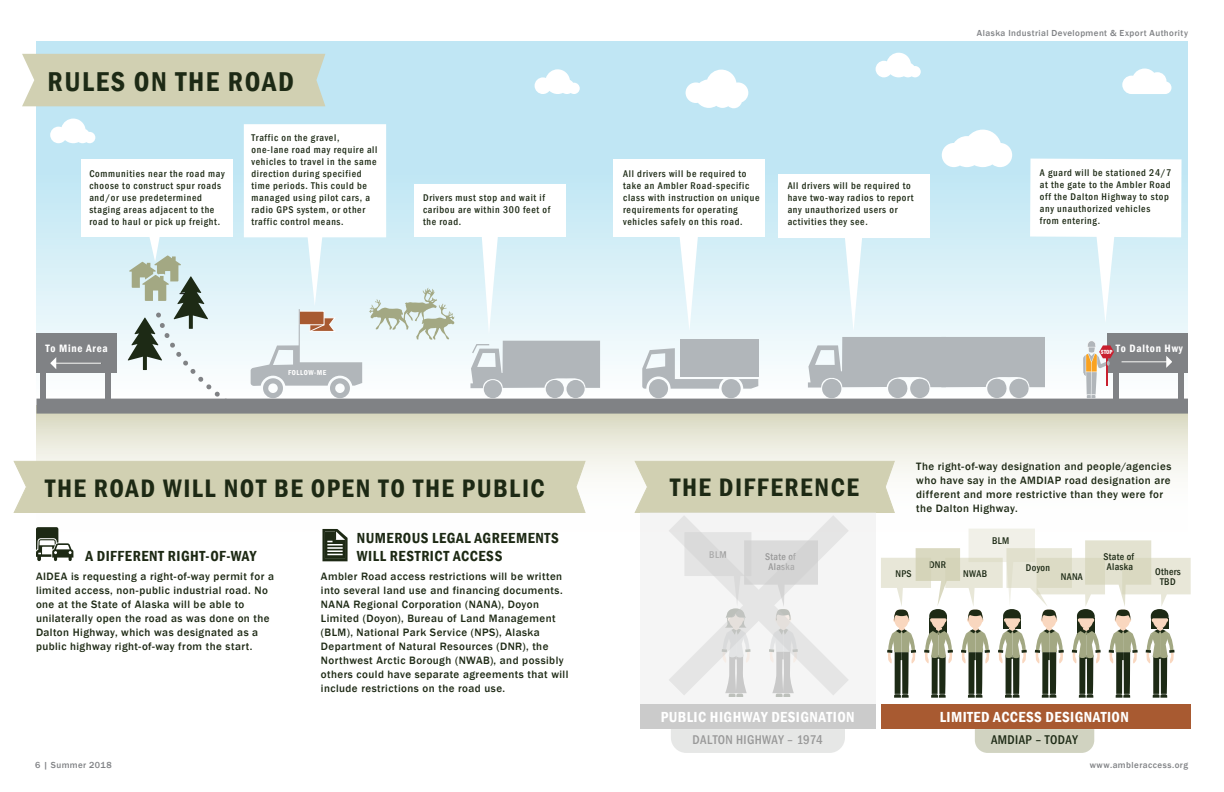
<style>
.page{position:relative;width:1224px;height:792px;background:#fff}
.page>*{position:absolute;margin:0;border:0;box-sizing:border-box;transform-origin:0 0}
.t1{font:600 condensed 28px "Franklin Gothic";letter-spacing:.06em;color:#1d2a15}
.t2{font:600 condensed 26px "Franklin Gothic";letter-spacing:.06em;color:#1d2914}
.FAQ_headers{font:600 condensed 15px/18px "Franklin Gothic";letter-spacing:.035em;color:#1d2914}
.t3{font:600 condensed 15px "Franklin Gothic";letter-spacing:.03em;color:#fff}
.t4{font:500 condensed 13px "Franklin Gothic";letter-spacing:.03em;color:#999}
.t5{font:500 condensed 13px "Franklin Gothic";letter-spacing:.03em;color:#1d2a15}
.Body_Text{font:500 11px/14px "Franklin Gothic";letter-spacing:.04em;color:#1d2914}
.t6{font:600 condensed 11px "Franklin Gothic";letter-spacing:.07em;color:#fff}
.t7{font:500 condensed 10px/12px "Franklin Gothic";letter-spacing:.07em;color:#1d2a15}
.t8{font:500 condensed 10px/10px "Franklin Gothic";letter-spacing:.03em;color:#1d2a15;text-align:center}
.t9{font:500 condensed 10px/10px "Franklin Gothic";letter-spacing:.03em;color:#999;text-align:center}
.citation{font:500 9px "Franklin Gothic";letter-spacing:.05em;color:#808285}
.t10{font:600 condensed 7.3px "Franklin Gothic";letter-spacing:.07em;color:#fff}
.t11{font:900 condensed 5.5px "Swiss 721 BT";color:#fff}
</style>
<div class="page">
<div style="left:36px;top:41px;width:1152px;height:357px;background:linear-gradient(to bottom,#b2e1f2,#f4fafc)"></div>
<svg style="left:36px;top:414px;width:1152px;height:115px"></svg>
<div style="left:36px;top:399px;width:1152px;height:15px;background:#808285"></div>
<div style="left:649px;top:379px;width:19px;height:19px;background:#b1b6ba;border-radius:50%"></div>
<div style="left:722px;top:379px;width:19px;height:19px;background:#b1b6ba;border-radius:50%"></div>
<div style="left:680px;top:339px;width:78px;height:37px;background:#b1b6ba"></div>
<svg style="left:642px;top:348px;width:82px;height:41px"></svg>
<svg style="left:739px;top:379px;width:19px;height:10px"></svg>
<div style="left:546px;top:380px;width:18px;height:18px;background:#b1b6ba;border-radius:50%"></div>
<div style="left:484px;top:380px;width:18px;height:18px;background:#b1b6ba;border-radius:50%"></div>
<div style="left:567px;top:380px;width:18px;height:18px;background:#b1b6ba;border-radius:50%"></div>
<svg style="left:251px;top:345px;width:111px;height:53px"></svg>
<svg style="left:942px;top:130px;width:70px;height:37px"></svg>
<svg style="left:1122px;top:69px;width:50px;height:25px"></svg>
<svg style="left:876px;top:53px;width:45px;height:24px"></svg>
<svg style="left:535px;top:69px;width:45px;height:25px"></svg>
<svg style="left:50px;top:119px;width:45px;height:24px"></svg>
<svg style="left:686px;top:70px;width:62px;height:38px"></svg>
<div style="left:36px;top:334px;width:80px;height:39px;background:#808285"></div>
<svg style="left:128px;top:212px;width:114px;height:203px"></svg>
<div style="left:81px;top:160px;width:152px;height:77px;background:#fff"></div>
<svg style="left:305px;top:237px;width:20px;height:69px"></svg>
<div style="left:613px;top:160px;width:152px;height:77px;background:#fff"></div>
<svg style="left:842px;top:237px;width:23px;height:94px"></svg>
<div style="left:778px;top:174px;width:151px;height:63px;background:#fff"></div>
<svg style="left:678px;top:237px;width:21px;height:94px"></svg>
<div style="left:244px;top:124px;width:142px;height:113px;background:#fff"></div>
<svg style="left:1030px;top:159px;width:152px;height:164px"></svg>
<svg style="left:480px;top:237px;width:20px;height:97px"></svg>
<div style="left:414px;top:184px;width:151px;height:53px;background:#fff"></div>
<hr style="left:55px;top:363px;width:46px;height:1px;background:#fff">
<svg style="left:50px;top:357px;width:6px;height:12px"></svg>
<div style="left:1107px;top:334px;width:81px;height:39px;background:#808285"></div>
<hr style="left:1122px;top:361px;width:45px;height:1px;background:#fff">
<svg style="left:1166px;top:356px;width:6px;height:12px"></svg>
<div style="left:40px;top:372px;width:6px;height:30px;background:#808285"></div>
<div style="left:106px;top:372px;width:5px;height:30px;background:#808285"></div>
<div style="left:1113px;top:372px;width:5px;height:30px;background:#808285"></div>
<div style="left:1178px;top:372px;width:6px;height:30px;background:#808285"></div>
<svg style="left:1083px;top:341px;width:31px;height:57px"></svg>
<svg style="left:470px;top:341px;width:130px;height:47px"></svg>
<div style="left:22px;top:54px;width:303px;height:52px;background:#d1d0b2"></div>
<svg style="left:808px;top:337px;width:237px;height:61px"></svg>
<div style="left:299px;top:311px;width:25px;height:14px;background:#a85a31"></div>
<div style="left:299px;top:311px;width:25px;height:14px;border:1px solid #fff"></div>
<hr style="left:299px;top:309px;width:1px;height:57px;background:#b1b6ba">
<svg style="left:309px;top:317px;width:27px;height:16px"></svg>
<svg style="left:369px;top:288px;width:86px;height:52px;background:#d4e0d9"></svg>
<div style="left:13px;top:460px;width:573px;height:53px;background:#d1d0b2"></div>
<svg style="left:36px;top:527px;width:37px;height:35px"></svg>
<svg style="left:322px;top:529px;width:26px;height:32px"></svg>
<div style="left:640px;top:513px;width:235px;height:204px;background:#f5f5f5"></div>
<div style="left:975px;top:729px;width:119px;height:24px;background:#d1d3c1"></div>
<div style="left:881px;top:704px;width:309px;height:25px;background:#a85a31"></div>
<div style="left:640px;top:704px;width:235px;height:25px;background:#cbcbcb"></div>
<div style="left:671px;top:729px;width:174px;height:24px;background:#e6e7e6"></div>
<svg style="left:634px;top:460px;width:556px;height:238px"></svg>
<h1 class="t1" style="left:48px;top:63px;width:248px">RULES ON THE ROAD</h1>
<p class="t7" style="left:252px;top:132px;width:127px">Traffic on the gravel, one-lane road may require all vehicles to travel in the same direction during specified time periods. This could be managed using pilot cars, a radio GPS system, or other traffic control means.</p>
<p class="t7" style="left:89px;top:167px;width:137px">Communities near the road may choose to construct spur roads and/or use predetermined staging areas adjacent to the road to haul or pick up freight.</p>
<p class="t7" style="left:623px;top:167px;width:138px">All drivers will be required to take an Ambler Road-specific class with instruction on unique requirements for operating vehicles safely on this road.</p>
<p class="t7" style="left:423px;top:192px;width:129px">Drivers must stop and wait if caribou are within 300 feet of the road.</p>
<p class="t7" style="left:788px;top:180px;width:127px">All drivers will be required to have two-way radios to report any unauthorized users or activities they see.</p>
<p class="t6" style="left:46px;top:340px;width:64px">To Mine Area</p>
<p class="t10" style="left:288px;top:368px;width:40px">FOLLOW-ME</p>
<p class="citation" style="left:977px;top:27px;width:213px">Alaska Industrial Development &amp; Export Authority</p>
<p class="t7" style="left:1040px;top:167px;width:133px">A guard will be stationed 24/7 at the gate to the Ambler Road off the Dalton Highway to stop any unauthorized vehicles from entering.</p>
<p class="t6" style="left:1116px;top:340px;width:68px">To Dalton Hwy</p>
<p class="t11" style="left:1101px;top:349px;width:13px">STOP</p>
<p class="t2" style="left:45px;top:470px;width:501px">THE ROAD WILL NOT BE OPEN TO THE PUBLIC</p>
<p class="FAQ_headers" style="left:86px;top:547px;width:172px">A DIFFERENT RIGHT-OF-WAY</p>
<p class="Body_Text" style="left:36px;top:569px;width:239px">AIDEA is requesting a right-of-way permit for a limited access, non-public industrial road. No one at the State of Alaska will be able to unilaterally open the road as was done on the Dalton Highway, which was designated as a public highway right-of-way from the start.</p>
<p class="FAQ_headers" style="left:357px;top:529px;width:204px">NUMEROUS LEGAL AGREEMENTS<br>WILL RESTRICT ACCESS</p>
<p class="Body_Text" style="left:321px;top:569px;width:249px">Ambler Road access restrictions will be written into several land use and financing documents.<br>NANA Regional Corporation (NANA), Doyon Limited (Doyon), Bureau of Land Management (BLM), National Park Service (NPS), Alaska Department of Natural Resources (DNR), the Northwest Arctic Borough (NWAB), and possibly others could have separate agreements that will include restrictions on the road use.</p>
<p class="t2" style="left:670px;top:470px;width:190px">THE DIFFERENCE</p>
<p class="t9" style="left:709px;top:549px;width:19px">BLM</p>
<p class="t9" style="left:765px;top:552px;width:32px">State of<br>Alaska</p>
<p class="Body_Text" style="left:916px;top:459px;width:257px">The right-of-way designation and people/agencies who have say in the AMDIAP road designation are different and more restrictive than they were for the Dalton Highway.</p>
<p class="t7" style="left:992px;top:535px;width:19px">BLM</p>
<p class="t8" style="left:1104px;top:552px;width:32px">State of<br>Alaska</p>
<p class="t7" style="left:929px;top:559px;width:19px">DNR</p>
<p class="t7" style="left:1026px;top:561px;width:26px">Doyon</p>
<p class="t8" style="left:1155px;top:566px;width:27px">Others<br>TBD</p>
<p class="t7" style="left:895px;top:568px;width:18px">NPS</p>
<p class="t7" style="left:963px;top:568px;width:25px">NWAB</p>
<p class="t7" style="left:1061px;top:570px;width:23px">NANA</p>
<p class="t3" style="left:661px;top:707px;width:196px">PUBLIC HIGHWAY DESIGNATION</p>
<p class="t3" style="left:940px;top:707px;width:191px">LIMITED ACCESS DESIGNATION</p>
<p class="t4" style="left:693px;top:731px;width:132px">DALTON HIGHWAY – 1974</p>
<p class="t5" style="left:991px;top:731px;width:88px">AMDIAP – TODAY</p>
<p class="citation" style="left:35px;top:759px;width:78px">6 | Summer 2018</p>
<p class="citation" style="left:1090px;top:759px;width:100px">www.ambleraccess.org</p>
</div>
